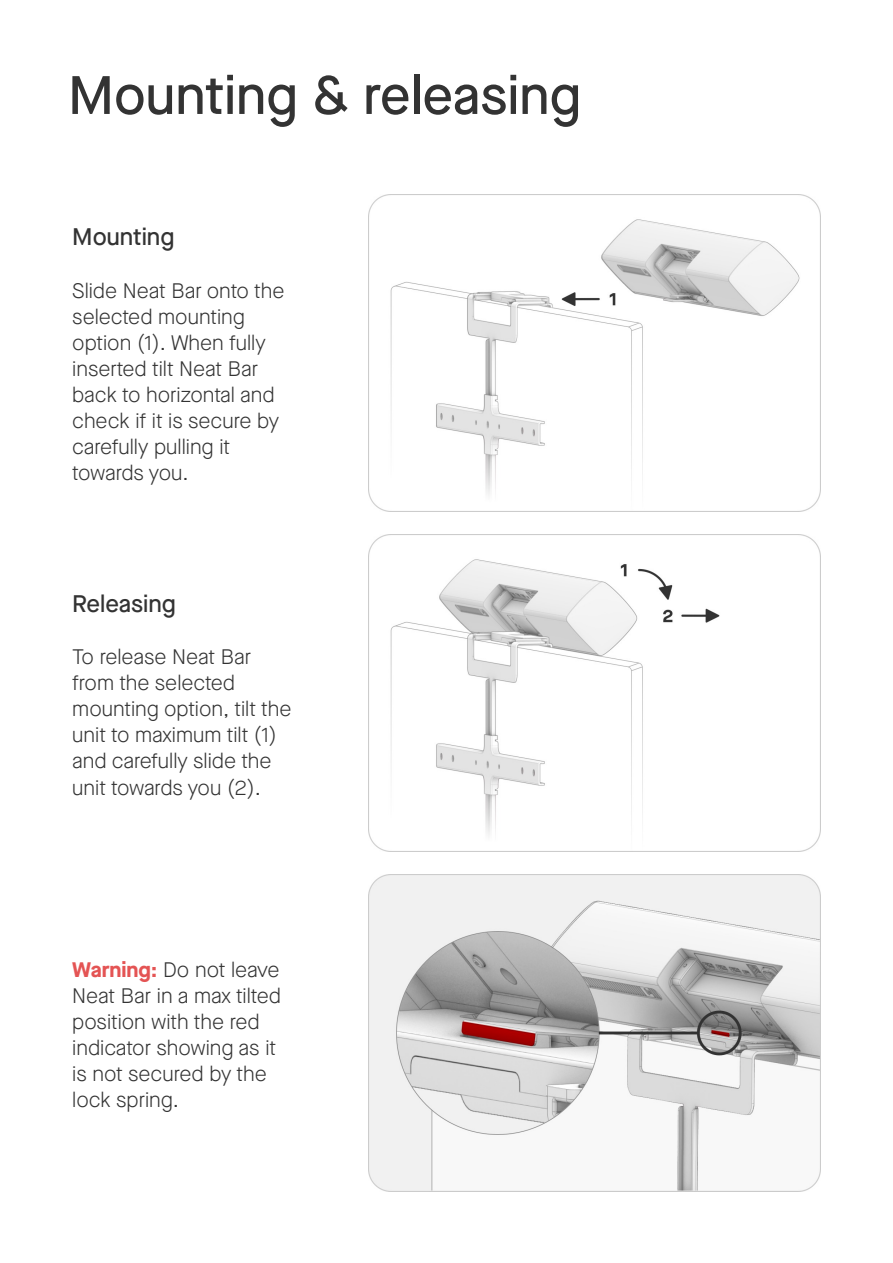
<style>
.page{position:relative;width:893px;height:1263px;background:#fff}
.page>*{position:absolute;margin:0;border:0;box-sizing:border-box;transform-origin:0 0}
.t1{font:500 54px "Maison Neue";color:#333}
.t2{font:500 24px "Maison Neue";color:#333}
.t3{font:300 21px/26.1px "Maison Neue";color:#333}
.s1{font-weight:700;color:#e45454}
</style>
<div class="page">
<img style="left:368px;top:194px;width:453px;height:317px">
<img style="left:368px;top:534px;width:453px;height:317px">
<img style="left:368px;top:875px;width:453px;height:316px">
<h1 class="t1" style="left:68px;top:58px;width:514px">Mounting &amp; releasing</h1>
<p class="t2" style="left:72px;top:221px;width:104px">Mounting</p>
<p class="t3" style="left:72px;top:277px;width:214px">Slide Neat Bar onto the selected mounting option (1). When fully inserted tilt Neat Bar back to horizontal and check if it is secure by carefully pulling it towards you.</p>
<p class="t2" style="left:72px;top:587px;width:105px">Releasing</p>
<p class="t3" style="left:72px;top:644px;width:221px">To release Neat Bar from the selected mounting option, tilt the unit to maximum tilt (1) and carefully slide the unit towards you (2).</p>
<p class="t3" style="left:72px;top:956px;width:210px"><span class="s1">Warning:</span> Do not leave<br>Neat Bar in a max tilted position with the red indicator showing as it is not secured by the lock spring.</p>
</div>
